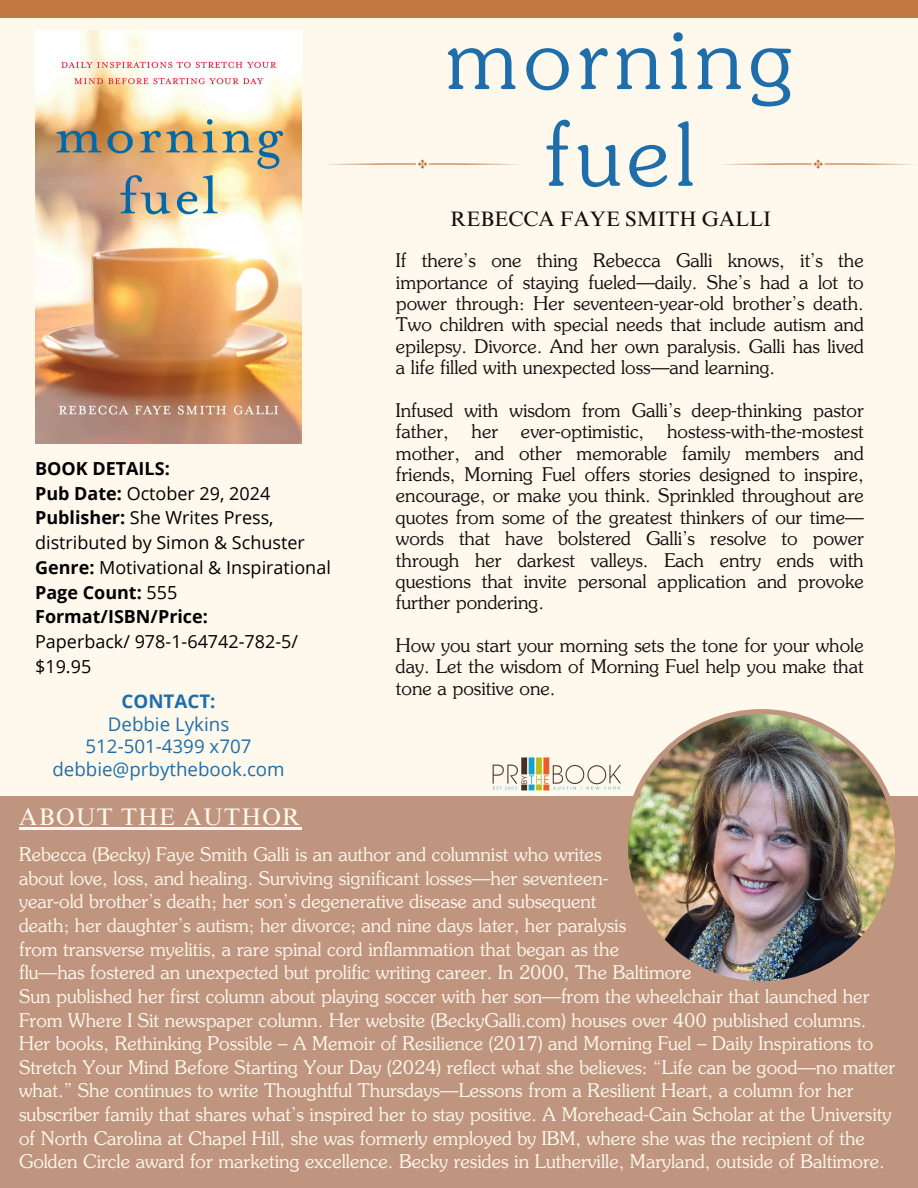
<style>
.page{position:relative;width:918px;height:1188px;background:#fef9ec}
.page>*{position:absolute;margin:0;border:0;box-sizing:border-box;transform-origin:0 0}
.t1{font:85.2px/96.8px "Souvenir";letter-spacing:.075em;color:#1d6eaa;text-align:center}
.t2{font:24px "Times NRMT Pro";letter-spacing:.05em;color:#fef9ec}
.t3{font:21px "Times NRMT Pro";color:#130d0d}
.t4{font:18.75px/23.7px "Souvenir";color:#fef9ec}
.t5{font:18.75px/21.3px "Souvenir";color:#130d0d;text-align:justify}
.t6{font:18.75px "Open Sans";color:#1d6eaa}
.t7{font:700 18.75px "Open Sans";color:#1d6eaa}
.t8{font:18px/24.8px "Open Sans";color:#000}
.t9{font:700 18px "Open Sans";color:#000}
.s1{font-weight:700}
.s2{font-weight:400}
</style>
<div class="page">
<div style="left:0;top:0;width:918px;height:18px;background:#c37842"></div>
<div style="left:0;top:796px;width:918px;height:392px;background:#c09580"></div>
<img style="left:628px;top:709px;width:267px;height:273px">
<img style="left:492px;top:758px;width:128px;height:32px">
<img style="left:35px;top:31px;width:267px;height:413px">
<hr style="left:19px;top:828px;width:283px;height:2px;background:#fef9ec">
<svg style="left:326px;top:160px;width:193px;height:9px"></svg>
<svg style="left:722px;top:160px;width:192px;height:9px"></svg>
<p class="t9" style="left:35px;top:456px;width:136px">BOOK DETAILS:</p>
<p class="t8" style="left:35px;top:480px;width:237px"><span class="s1">Pub Date:</span> October 29, 2024</p>
<p class="t8" style="left:35px;top:505px;width:271px"><span class="s1">Publisher:</span> She Writes Press, distributed by Simon &amp; Schuster</p>
<p class="t8" style="left:35px;top:555px;width:297px"><span class="s1">Genre:</span> Motivational &amp; Inspirational</p>
<p class="t9" style="left:35px;top:579px;width:144px">Page Count: <span class="s2">555</span></p>
<p class="t9" style="left:35px;top:604px;width:174px">Format/ISBN/Price:</p>
<p class="t8" style="left:35px;top:629px;width:264px">Paperback/ 978-1-64742-782-5/ $19.95</p>
<p class="t7" style="left:122px;top:688px;width:96px">CONTACT:</p>
<p class="t6" style="left:108px;top:711px;width:123px">Debbie Lykins</p>
<h3 class="t6" style="left:86px;top:733px;width:168px">512-501-4399 x707</h3>
<p class="t6" style="left:52px;top:756px;width:234px">debbie@prbythebook.com</p>
<h2 class="t2" style="left:19px;top:808px;width:283px">ABOUT THE AUTHOR</h2>
<p class="t1" style="left:446px;top:11px;width:349px">morning fuel</p>
<p class="t3" style="left:450px;top:210px;width:322px">REBECCA FAYE SMITH GALLI</p>
<p class="t5" style="left:396px;top:250px;width:469px">If there’s one thing Rebecca Galli knows, it’s the importance of staying fueled—daily. She’s had a lot to power through: Her seventeen-year-old brother’s death.<br>Two children with special needs that include autism and epilepsy. Divorce. And her own paralysis. Galli has lived a life filled with unexpected loss—and learning.</p>
<p class="t5" style="left:396px;top:400px;width:469px">Infused with wisdom from Galli’s deep-thinking pastor father, her ever-optimistic, hostess-with-the-mostest mother, and other memorable family members and friends, Morning Fuel offers stories designed to inspire, encourage, or make you think. Sprinkled throughout are quotes from some of the greatest thinkers of our time— words that have bolstered Galli’s resolve to power through her darkest valleys. Each entry ends with questions that invite personal application and provoke further pondering.</p>
<p class="t5" style="left:396px;top:635px;width:469px">How you start your morning sets the tone for your whole day. Let the wisdom of Morning Fuel help you make that tone a positive one.</p>
<p class="t4" style="left:19px;top:843px;width:584px">Rebecca (Becky) Faye Smith Galli is an author and columnist who writes</p>
<p class="t4" style="left:19px;top:866px;width:591px">about love, loss, and healing. Surviving significant losses—her seventeen-</p>
<p class="t4" style="left:19px;top:890px;width:579px">year-old brother’s death; her son’s degenerative disease and subsequent</p>
<p class="t4" style="left:19px;top:914px;width:609px">death; her daughter’s autism; her divorce; and nine days later, her paralysis</p>
<p class="t4" style="left:19px;top:937px;width:601px">from transverse myelitis, a rare spinal cord inflammation that began as the</p>
<p class="t4" style="left:19px;top:961px;width:674px">flu—has fostered an unexpected but prolific writing career. In 2000, The Baltimore</p>
<p class="t4" style="left:19px;top:985px;width:878px">Sun published her first column about playing soccer with her son—from the wheelchair that launched her From Where I Sit newspaper column. Her website (BeckyGalli.com) houses over 400 published columns.<br>Her books, Rethinking Possible – A Memoir of Resilience (2017) and Morning Fuel – Daily Inspirations to Stretch Your Mind Before Starting Your Day (2024) reflect what she believes: “Life can be good—no matter what.” She continues to write Thoughtful Thursdays—Lessons from a Resilient Heart, a column for her subscriber family that shares what’s inspired her to stay positive. A Morehead-Cain Scholar at the University of North Carolina at Chapel Hill, she was formerly employed by IBM, where she was the recipient of the Golden Circle award for marketing excellence. Becky resides in Lutherville, Maryland, outside of Baltimore.</p>
</div>
